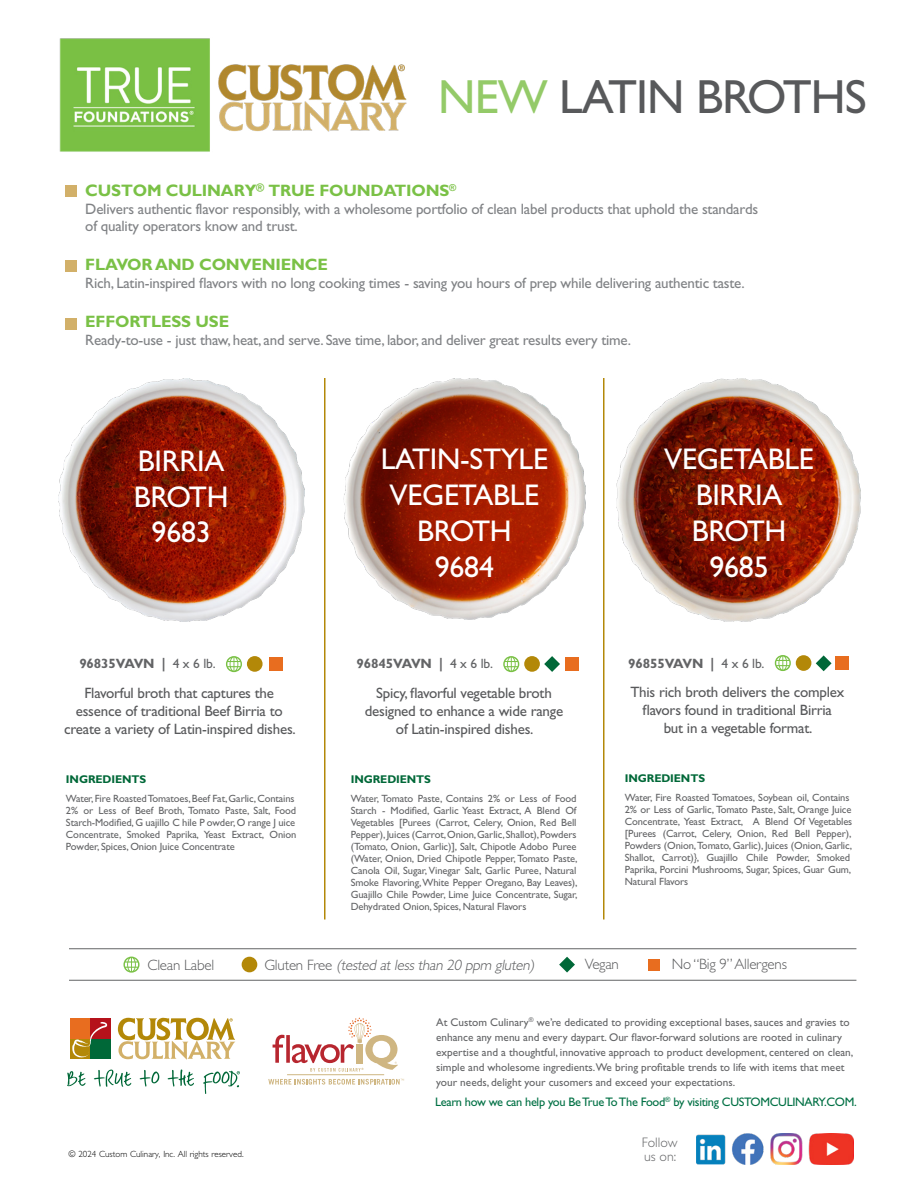
<style>
.page{position:relative;width:918px;height:1188px;background:#fff}
.page>*{position:absolute;margin:0;border:0;box-sizing:border-box;transform-origin:0 0}
.t1{font:48px "Gill Sans Std";letter-spacing:-.02em;color:#58595b}
.t2{font:30px/36px "Gill Sans Std";letter-spacing:-.01em;color:#fff;text-align:center}
.t3{font:700 16.5px "Gill Sans Std";letter-spacing:-.01em;color:#7ac146}
.t4{font:15px/16.8px "Gill Sans Std";letter-spacing:-.015em;color:#808285}
.t5{font:15px/18px "Gill Sans Std";letter-spacing:-.015em;color:#58595b;text-align:center}
.t6{font:italic 300 15px "Gill Sans Std";color:#58595b}
.t7{font:300 15px "Gill Sans Std";letter-spacing:-.015em;color:#58595b}
.t8{font:300 13.8px/13.5px "Gill Sans Std";color:#636466}
.t9{font:700 13.5px "Gill Sans Std";letter-spacing:-.01em;color:#636466}
.t10{font:12.3px "Gill Sans Std";letter-spacing:-.025em;color:#007044}
.t11{font:11.25px/15px "Gill Sans Std";color:#636466}
.t12{font:700 11.25px "Gill Sans Std";letter-spacing:-.01em;color:#006838}
.t13{font:10.5px/12px "Gill Sans Std";letter-spacing:-.01em;color:#636466}
.t14{font:300 9px "Gill Sans Std";color:#000}
.s1{color:#94ca68}
.s2{font-family:"Gill Sans"}
.s3{font-weight:400}
.s4{font-style:normal}
</style>
<div class="page">
<hr style="left:324px;top:378px;width:2px;height:542px;background:#b38808">
<hr style="left:603px;top:378px;width:1px;height:542px;background:#b38808">
<img style="left:697px;top:1133px;width:156px;height:31px">
<svg style="left:70px;top:1039px;width:20px;height:20px"></svg>
<div style="left:90px;top:1039px;width:21px;height:20px;background:#006838"></div>
<div style="left:70px;top:1018px;width:21px;height:21px;background:#e86d1f"></div>
<div style="left:90px;top:1018px;width:21px;height:21px;background:#b5121b"></div>
<svg style="left:72px;top:1022px;width:35px;height:35px"></svg>
<svg style="left:67px;top:1071px;width:18px;height:15px"></svg>
<svg style="left:94px;top:1070px;width:37px;height:17px"></svg>
<svg style="left:140px;top:1070px;width:19px;height:17px"></svg>
<svg style="left:168px;top:1070px;width:26px;height:17px"></svg>
<svg style="left:118px;top:1018px;width:117px;height:41px"></svg>
<svg style="left:203px;top:1071px;width:37px;height:23px"></svg>
<svg style="left:273px;top:1018px;width:125px;height:54px"></svg>
<svg style="left:268px;top:1079px;width:136px;height:6px"></svg>
<hr style="left:287px;top:1074px;width:97px;height:1px;background:#cfb682">
<img style="left:58px;top:378px;width:247px;height:243px">
<img style="left:616px;top:378px;width:244px;height:243px">
<img style="left:343px;top:378px;width:243px;height:242px">
<svg style="left:226px;top:656px;width:16px;height:16px"></svg>
<div style="left:247px;top:656px;width:16px;height:16px;background:#b38808;border-radius:50%"></div>
<svg style="left:775px;top:655px;width:16px;height:16px"></svg>
<div style="left:796px;top:655px;width:15px;height:16px;background:#b38808;border-radius:50%"></div>
<svg style="left:816px;top:655px;width:16px;height:16px"></svg>
<svg style="left:503px;top:656px;width:16px;height:16px"></svg>
<div style="left:524px;top:656px;width:16px;height:16px;background:#b38808;border-radius:50%"></div>
<svg style="left:544px;top:656px;width:16px;height:16px"></svg>
<svg style="left:123px;top:957px;width:17px;height:16px"></svg>
<div style="left:242px;top:957px;width:15px;height:15px;background:#b38808;border-radius:50%"></div>
<hr style="left:69px;top:948px;width:787px;height:1px;background:#636466">
<hr style="left:69px;top:980px;width:787px;height:1px;background:#636466">
<svg style="left:559px;top:957px;width:16px;height:16px"></svg>
<div style="left:648px;top:959px;width:12px;height:11px;background:#e86d1f"></div>
<div style="left:565px;top:658px;width:14px;height:13px;background:#e86d1f"></div>
<div style="left:835px;top:657px;width:14px;height:13px;background:#e86d1f"></div>
<div style="left:269px;top:658px;width:14px;height:13px;background:#e86d1f"></div>
<img style="left:59px;top:38px;width:348px;height:114px">
<div style="left:65px;top:185px;width:12px;height:12px;background:#d2b069"></div>
<div style="left:65px;top:260px;width:12px;height:12px;background:#d2b069"></div>
<div style="left:65px;top:318px;width:12px;height:12px;background:#d2b069"></div>
<h1 class="t1" style="left:438px;top:69px;width:430px"><span class="s1">NEW</span> LATIN BROTHS</h1>
<h3 class="t3" style="left:85px;top:181px;width:373px"><span class="s2">CUSTOM CULINARY</span><sup>®</sup> TRUE FOUNDATIONS<sup>®</sup></h3>
<h3 class="t4" style="left:85px;top:200px;width:675px"><span class="s2">D</span>elivers authentic flavor responsibly, with a wholesome portfolio of clean label products that uphold the standards of quality operators know and trust.</h3>
<h3 class="t3" style="left:85px;top:255px;width:244px">FLAVOR AND CONVENIENCE</h3>
<h3 class="t4" style="left:85px;top:274px;width:661px">Rich, Latin-inspired flavors with no long cooking times - saving you hours of prep while delivering authentic taste.</h3>
<h3 class="t3" style="left:85px;top:312px;width:145px">EFFORTLESS USE</h3>
<h3 class="t4" style="left:85px;top:332px;width:547px">Ready-to-use - just thaw, heat, and serve. Save time, labor, and deliver great results every time.</h3>
<h2 class="t2" style="left:134px;top:443px;width:96px">BIRRIA<br>BROTH<br>9683</h2>
<h2 class="t2" style="left:664px;top:441px;width:151px">VEGETABLE<br>BIRRIA<br>BROTH<br>9685</h2>
<h2 class="t2" style="left:381px;top:441px;width:169px">LATIN-STYLE<br>VEGETABLE<br>BROTH<br>9684</h2>
<p class="t9" style="left:79px;top:656px;width:138px">96835VAVN | <span class="s3">4 x 6 lb.</span></p>
<h3 class="t5" style="left:64px;top:684px;width:233px">Flavorful broth that captures the essence of traditional Beef Birria to create a variety of Latin-inspired dishes.</h3>
<p class="t12" style="left:66px;top:772px;width:82px">INGREDIENTS</p>
<p class="t13" style="left:66px;top:792px;width:232px">Water, Fire RoastedTomatoes, Beef Fat,Garlic, Contains 2% or Less of Beef Broth, Tomato Paste, Salt, Food Starch-Modified, G uajillo C hile P owder, O range J uice Concentrate, Smoked Paprika, Yeast Extract, Onion Powder, Spices, Onion Juice Concentrate</p>
<p class="t9" style="left:357px;top:656px;width:138px">96845VAVN | <span class="s3">4 x 6 lb.</span></p>
<h3 class="t5" style="left:365px;top:684px;width:200px">Spicy, flavorful vegetable broth designed to enhance a wide range of Latin-inspired dishes.</h3>
<p class="t12" style="left:351px;top:772px;width:82px">INGREDIENTS</p>
<p class="t13" style="left:351px;top:792px;width:228px;text-align:justify">Water, Tomato Paste, Contains 2% or Less of Food Starch - Modified, Garlic Yeast Extract, A Blend Of Vegetables [Purees (Carrot, Celery, Onion, Red Bell Pepper), Juices (Carrot, Onion, Garlic, Shallot), Powders (Tomato, Onion, Garlic)], Salt, Chipotle Adobo Puree (Water, Onion, Dried Chipotle Pepper, Tomato Paste, Canola Oil, Sugar, Vinegar Salt, Garlic Puree, Natural Smoke Flavoring, White Pepper Oregano, Bay Leaves), Guajillo Chile Powder, Lime Juice Concentrate, Sugar, Dehydrated Onion, Spices, Natural Flavors</p>
<p class="t9" style="left:628px;top:655px;width:138px">96855VAVN | <span class="s3">4 x 6 lb.</span></p>
<h3 class="t5" style="left:630px;top:683px;width:215px">This rich broth delivers the complex flavors found in traditional Birria<br>but in a vegetable format.</h3>
<p class="t12" style="left:625px;top:771px;width:82px">INGREDIENTS</p>
<p class="t13" style="left:625px;top:791px;width:229px">Water, Fire Roasted Tomatoes, Soybean oil, Contains 2% or Less of Garlic, Tomato Paste, Salt, Orange Juice Concentrate, Yeast Extract, A Blend Of Vegetables [Purees (Carrot, Celery, Onion, Red Bell Pepper), Powders (Onion,Tomato, Garlic), Juices (Onion, Garlic, Shallot, Carrot)}, Guajillo Chile Powder, Smoked Paprika, Porcini Mushrooms, Sugar, Spices, Guar Gum, Natural Flavors</p>
<h3 class="t7" style="left:147px;top:956px;width:68px">Clean Label</h3>
<h3 class="t6" style="left:264px;top:956px;width:275px"><span class="s4">G l u t e n F re e</span> (tested atlessthan 20 ppm gluten)</h3>
<h3 class="t7" style="left:585px;top:955px;width:36px">Vegan</h3>
<h3 class="t7" style="left:672px;top:955px;width:117px">No “Big 9” Allergens</h3>
<p class="t11" style="left:436px;top:1015px;width:419px">At Custom Culinary<sup>®</sup> we’re dedicated to providing exceptional bases, sauces and gravies to enhance any menu and every daypart. Our flavor-forward solutions are rooted in culinary expertise and a thoughtful, innovative approach to product development, centered on clean, simple and wholesome ingredients.We bring profitable trends to life with items that meet your needs, delight your cusomers and exceed your expectations.</p>
<p class="t14" style="left:68px;top:1149px;width:177px">© 2024 Custom Culinary, Inc. All rights reserved.</p>
<p class="t10" style="left:435px;top:1095px;width:423px">Learn how we can help you Be True To The Food<sup>®</sup> by visiting CUSTOMCULINARY.COM.</p>
<h3 class="t8" style="left:642px;top:1136px;width:37px">Follow us on:</h3>
</div>
